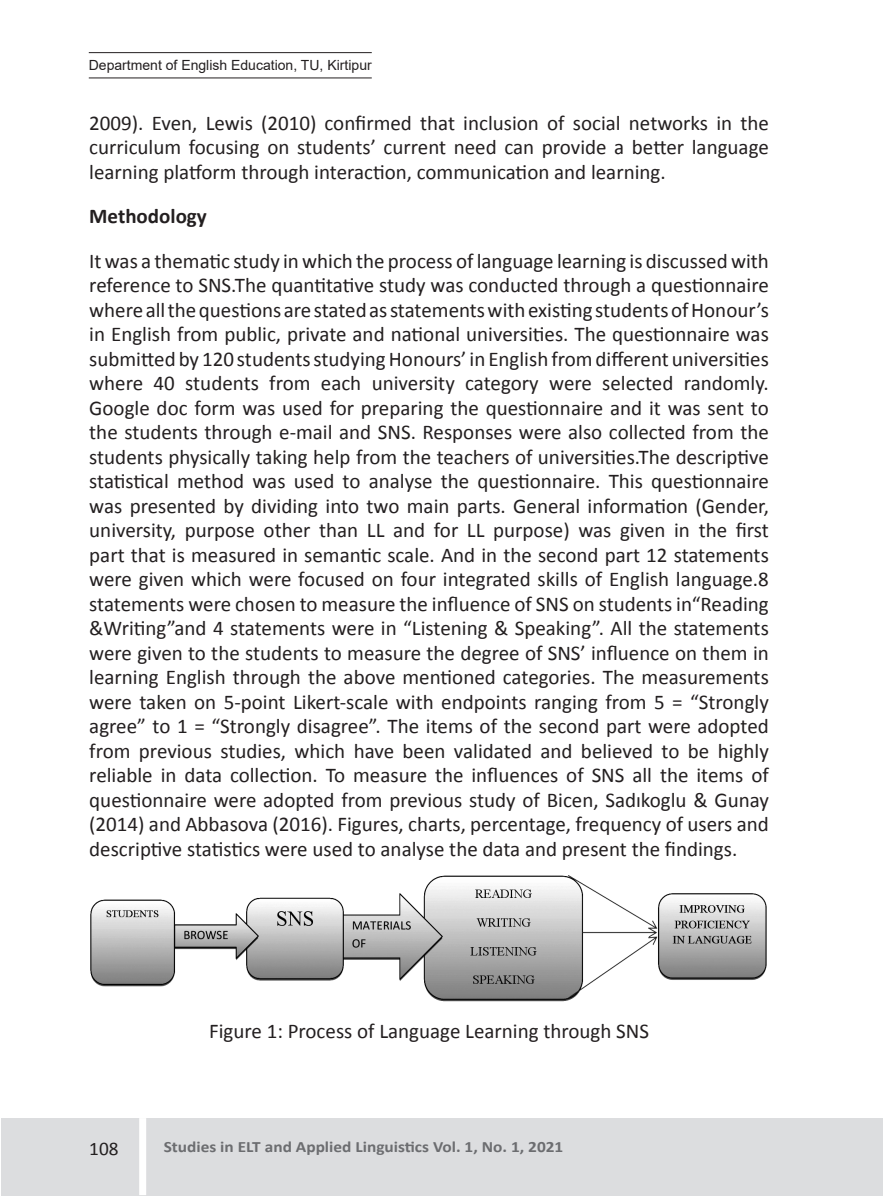
<style>
.page{position:relative;width:883px;height:1196px;background:#fff}
.page>*{position:absolute;margin:0;border:0;box-sizing:border-box;transform-origin:0 0}
.Default{font:21px/24.5px "Calibri";color:#231f20;text-align:justify}
.Sub_Heading{font:700 21px "Calibri";color:#231f20}
.t1{font:19.25px "Calibri";color:#231f20}
.t2{font:700 15.75px "Calibri";color:#6c6d70;scale:1.1 1}
.t3{font:14px "Arial";color:#231f20}
</style>
<div class="page">
<div style="left:1px;top:1118px;width:882px;height:77px;background:#dcdddf"></div>
<div style="left:139px;top:1118px;width:7px;height:77px;background:#fff"></div>
<hr style="left:89px;top:77px;width:283px;height:1px;background:#231f20">
<hr style="left:89px;top:52px;width:283px;height:1px;background:#231f20">
<img style="left:90px;top:875px;width:677px;height:127px">
<p class="t3" style="left:89px;top:55px;width:284px">Department of English Education, TU, Kirtipur</p>
<p class="Default" style="left:89px;top:111px;width:681px">2009). Even, Lewis (2010) confirmed that inclusion of social networks in the curriculum focusing on students’ current need can provide a better language learning platform through interaction, communication and learning.</p>
<p class="Sub_Heading" style="left:89px;top:203px;width:119px">Methodology</p>
<p class="Default" style="left:89px;top:248px;width:681px">It was a thematic study in which the process of language learning is discussed with reference to SNS.The quantitative study was conducted through a questionnaire where all the questions are stated as statements with existing students of Honour’s in English from public, private and national universities. The questionnaire was submitted by 120 students studying Honours’ in English from different universities where 40 students from each university category were selected randomly.<br>Google doc form was used for preparing the questionnaire and it was sent to the students through e-mail and SNS. Responses were also collected from the students physically taking help from the teachers of universities.The descriptive statistical method was used to analyse the questionnaire. This questionnaire was presented by dividing into two main parts. General information (Gender, university, purpose other than LL and for LL purpose) was given in the first part that is measured in semantic scale. And in the second part 12 statements were given which were focused on four integrated skills of English language.8 statements were chosen to measure the influence of SNS on students in“Reading &amp;Writing”and 4 statements were in “Listening &amp; Speaking”. All the statements were given to the students to measure the degree of SNS’ influence on them in learning English through the above mentioned categories. The measurements were taken on 5-point Likert-scale with endpoints ranging from 5 = “Strongly agree” to 1 = “Strongly disagree”. The items of the second part were adopted from previous studies, which have been validated and believed to be highly reliable in data collection. To measure the influences of SNS all the items of questionnaire were adopted from previous study of Bicen, Sadıkoglu &amp; Gunay (2014) and Abbasova (2016). Figures, charts, percentage, frequency of users and descriptive statistics were used to analyse the data and present the findings.</p>
<p class="Default" style="left:209px;top:1018px;width:441px">Figure 1: Process of Language Learning through SNS</p>
<p class="t1" style="left:89px;top:1136px;width:31px">108</p>
<p class="t2" style="left:164px;top:1136px;width:365px">Studies in ELT and Applied Linguistics Vol. 1, No. 1, 2021</p>
</div>
